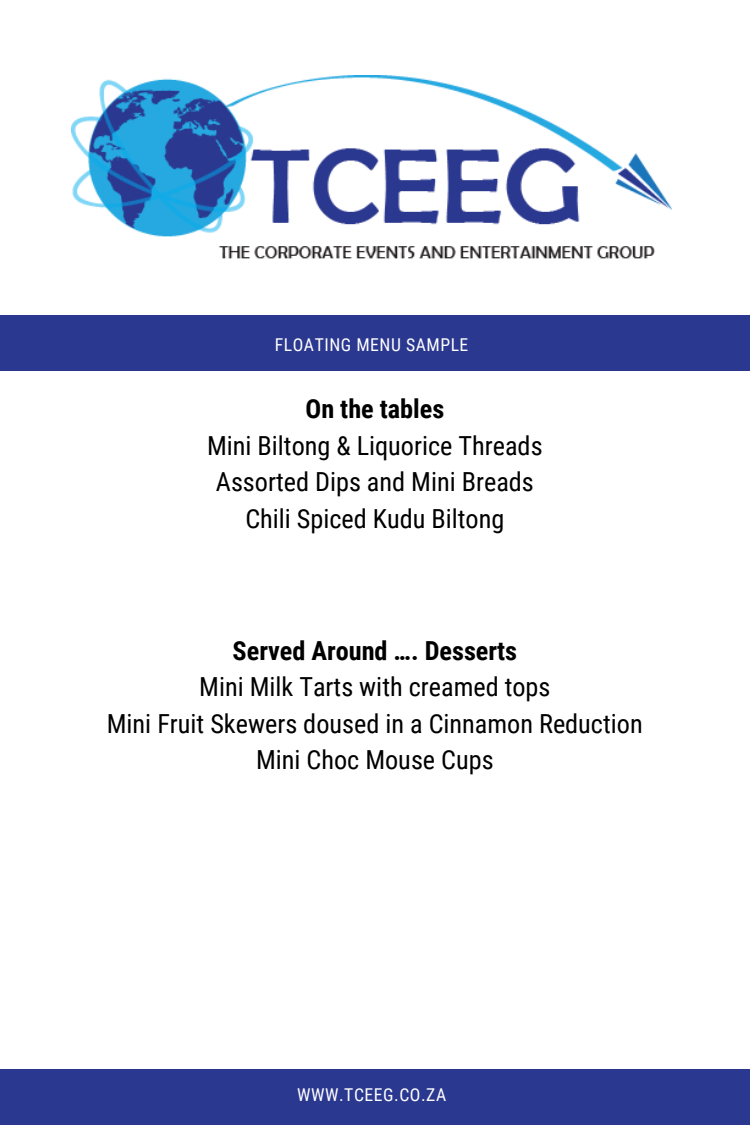
<style>
.page{position:relative;width:750px;height:1125px;background:#fff}
.page>*{position:absolute;margin:0;border:0;box-sizing:border-box;transform-origin:0 0}
.t1{font:26.25px/36.5px "Roboto Condensed";color:#000;text-align:center}
.t2{font:700 26.25px "Roboto Condensed";color:#000}
.t3{font:17.62px "Roboto Condensed";letter-spacing:.03em;color:#fff}
</style>
<div class="page">
<div style="left:0;top:1069px;width:750px;height:56px;background:#2b388f"></div>
<div style="left:0;top:316px;width:750px;height:55px;background:#2b388f"></div>
<img style="left:72px;top:75px;width:600px;height:184px">
<p class="t3" style="left:275px;top:335px;width:195px">FLOATING MENU SAMPLE</p>
<p class="t2" style="left:306px;top:394px;width:140px">On the tables</p>
<p class="t1" style="left:207px;top:428px;width:337px">Mini Biltong &amp; Liquorice Threads<br>Assorted Dips and Mini Breads<br>Chili Spiced Kudu Biltong</p>
<p class="t2" style="left:233px;top:635px;width:286px">Served Around …. Desserts</p>
<p class="t1" style="left:107px;top:669px;width:537px">Mini Milk Tarts with creamed tops<br>Mini Fruit Skewers doused in a Cinnamon Reduction<br>Mini Choc Mouse Cups</p>
<p class="t3" style="left:297px;top:1085px;width:151px">WWW.TCEEG.CO.ZA</p>
</div>
